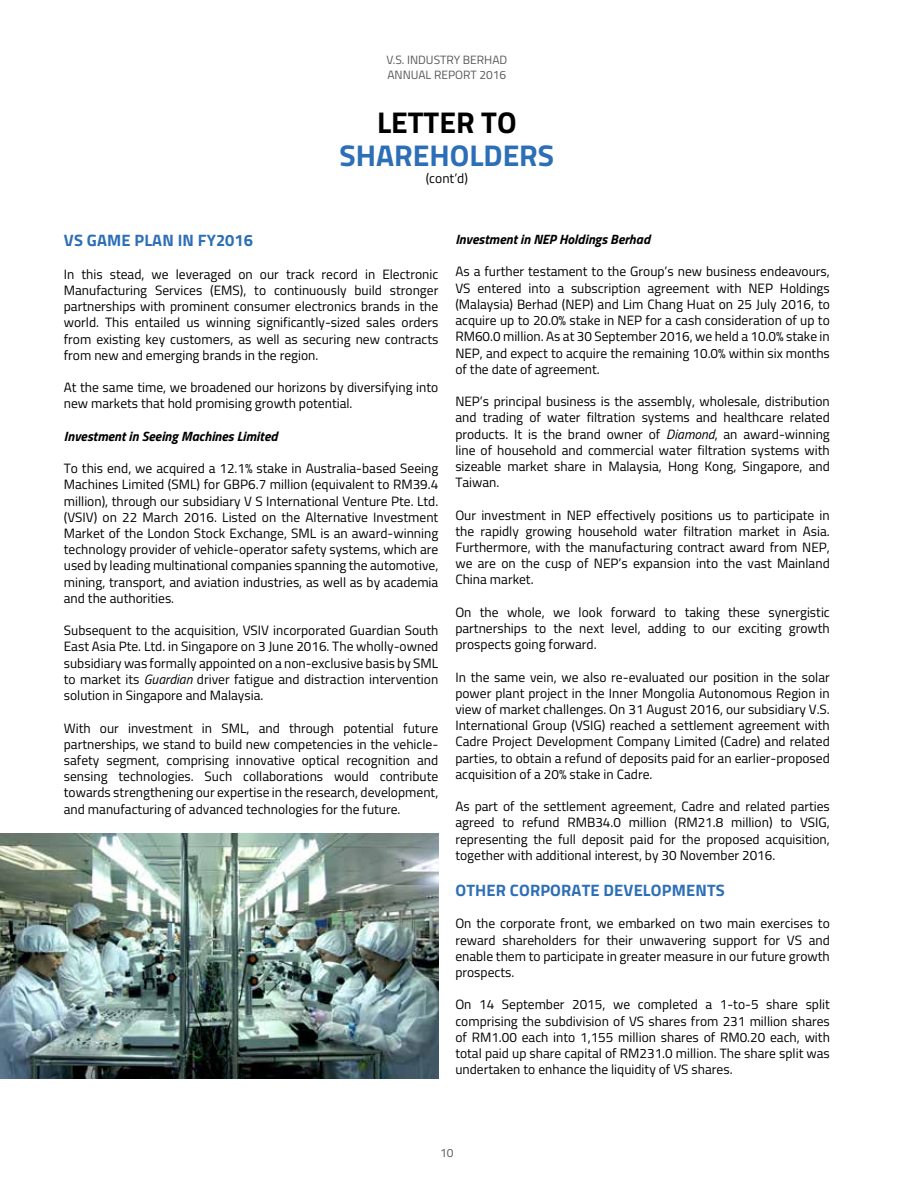
<style>
.page{position:relative;width:915px;height:1191px;background:#fff}
.page>*{position:absolute;margin:0;border:0;box-sizing:border-box;transform-origin:0 0}
.t1{font:700 30px "Titillium";color:#2d6fb7}
.t2{font:700 30px "Titillium";color:#000}
.t3{font:700 16.5px "Titillium";letter-spacing:.01em;color:#2d6fb7}
.t4{font:13.5px/16.2px "Titillium";color:#000;text-align:justify}
.t5{font:italic 700 13.5px "Titillium";color:#000}
.t6{font:12px/14.4px "Titillium";color:#58595b}
.s1{font-style:italic}
</style>
<div class="page">
<img style="left:0;top:833px;width:438px;height:245px">
<p class="t6" style="left:386px;top:52px;width:122px">V.S. INDUSTRY BERHAD<br>ANNUAL REPORT 2016</p>
<h1 class="t2" style="left:377px;top:100px;width:141px">LETTER TO</h1>
<h1 class="t1" style="left:339px;top:133px;width:216px">SHAREHOLDERS</h1>
<p class="t4" style="left:425px;top:169px;width:44px">(cont’d)</p>
<p class="t3" style="left:64px;top:228px;width:190px">VS GAME PLAN IN FY2016</p>
<p class="t4" style="left:64px;top:265px;width:376px">In this stead, we leveraged on our track record in Electronic Manufacturing Services (EMS), to continuously build stronger partnerships with prominent consumer electronics brands in the world. This entailed us winning significantly-sized sales orders from existing key customers, as well as securing new contracts from new and emerging brands in the region.</p>
<p class="t4" style="left:64px;top:379px;width:376px">At the same time, we broadened our horizons by diversifying into new markets that hold promising growth potential.</p>
<p class="t5" style="left:64px;top:425px;width:215px">Investment in Seeing Machines Limited</p>
<p class="t4" style="left:64px;top:460px;width:376px">To this end, we acquired a 12.1% stake in Australia-based Seeing Machines Limited (SML) for GBP6.7 million (equivalent to RM39.4 million), through our subsidiary V S International Venture Pte. Ltd. (VSIV) on 22 March 2016. Listed on the Alternative Investment Market of the London Stock Exchange, SML is an award-winning technology provider of vehicle-operator safety systems, which are used by leading multinational companies spanning the automotive, mining, transport, and aviation industries, as well as by academia and the authorities.</p>
<p class="t4" style="left:64px;top:622px;width:376px">Subsequent to the acquisition, VSIV incorporated Guardian South East Asia Pte. Ltd. in Singapore on 3 June 2016. The wholly-owned subsidiary was formally appointed on a non-exclusive basis by SML to market its <span class="s1">Guardian</span> driver fatigue and distraction intervention solution in Singapore and Malaysia.</p>
<p class="t4" style="left:64px;top:719px;width:376px">With our investment in SML, and through potential future partnerships, we stand to build new competencies in the vehicle&shy;safety segment, comprising innovative optical recognition and sensing technologies. Such collaborations would contribute towards strengthening our expertise in the research, development, and manufacturing of advanced technologies for the future.</p>
<p class="t5" style="left:455px;top:229px;width:196px">Investment in NEP Holdings Berhad</p>
<p class="t4" style="left:455px;top:263px;width:376px">As a further testament to the Group’s new business endeavours, VS entered into a subscription agreement with NEP Holdings (Malaysia) Berhad (NEP) and Lim Chang Huat on 25 July 2016, to acquire up to 20.0% stake in NEP for a cash consideration of up to RM60.0 million. As at 30 September 2016, we held a 10.0% stake in NEP, and expect to acquire the remaining 10.0% within six months of the date of agreement.</p>
<p class="t4" style="left:455px;top:393px;width:376px">NEP’s principal business is the assembly, wholesale, distribution and trading of water filtration systems and healthcare related products. It is the brand owner of <span class="s1">Diamond</span>, an award-winning line of household and commercial water filtration systems with sizeable market share in Malaysia, Hong Kong, Singapore, and Taiwan.</p>
<p class="t4" style="left:455px;top:506px;width:376px">Our investment in NEP effectively positions us to participate in the rapidly growing household water filtration market in Asia.<br>Furthermore, with the manufacturing contract award from NEP, we are on the cusp of NEP’s expansion into the vast Mainland China market.</p>
<p class="t4" style="left:455px;top:603px;width:376px">On the whole, we look forward to taking these synergistic partnerships to the next level, adding to our exciting growth prospects going forward.</p>
<p class="t4" style="left:455px;top:668px;width:376px">In the same vein, we also re-evaluated our position in the solar power plant project in the Inner Mongolia Autonomous Region in view of market challenges. On 31 August 2016, our subsidiary V.S.<br>International Group (VSIG) reached a settlement agreement with Cadre Project Development Company Limited (Cadre) and related parties, to obtain a refund of deposits paid for an earlier-proposed acquisition of a 20% stake in Cadre.</p>
<p class="t4" style="left:455px;top:798px;width:376px">As part of the settlement agreement, Cadre and related parties agreed to refund RMB34.0 million (RM21.8 million) to VSIG, representing the full deposit paid for the proposed acquisition, together with additional interest, by 30 November 2016.</p>
<p class="t3" style="left:455px;top:877px;width:271px">OTHER CORPORATE DEVELOPM ENTS</p>
<p class="t4" style="left:455px;top:915px;width:376px">On the corporate front, we embarked on two main exercises to reward shareholders for their unwavering support for VS and enable them to participate in greater measure in our future growth prospects.</p>
<p class="t4" style="left:455px;top:996px;width:376px">On 14 September 2015, we completed a 1-to-5 share split comprising the subdivision of VS shares from 231 million shares of RM1.00 each into 1,155 million shares of RM0.20 each, with total paid up share capital of RM231.0 million. The share split was undertaken to enhance the liquidity of VS shares.</p>
<p class="t6" style="left:440px;top:1145px;width:15px">10</p>
</div>
